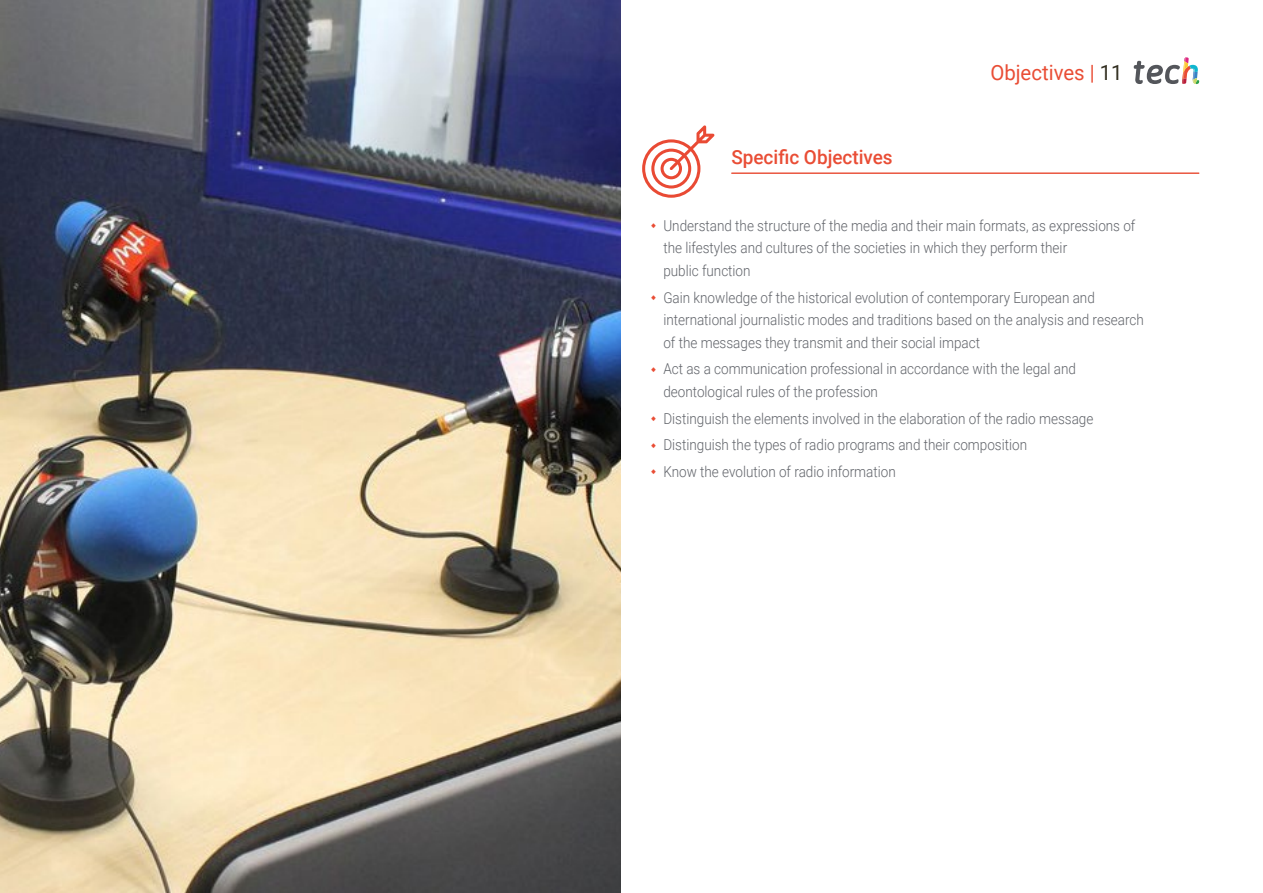
<style>
.page{position:relative;width:1263px;height:893px;background:#fff}
.page>*{position:absolute;margin:0;border:0;box-sizing:border-box;transform-origin:0 0}
.t1{font:21px "Roboto";color:#e94d35}
.t2{font:500 19.5px "Roboto";color:#e94d35}
.t3{font:300 15px/22.5px "Roboto";color:#61646a;scale:.9 1}
.s1{color:#312e20}
</style>
<div class="page">
<svg style="left:642px;top:125px;width:72px;height:73px"></svg>
<hr style="left:731px;top:173px;width:468px;height:1px;background:#e94d35">
<svg style="left:1134px;top:57px;width:65px;height:27px"></svg>
<img style="left:0;top:0;width:621px;height:893px">
<h2 class="t2" style="left:731px;top:144px;width:163px">Specific Objectives</h2>
<h1 class="t1" style="left:990px;top:57px;width:134px">Objectives | <span class="s1">11</span></h1>
<p class="t3" style="left:663px;top:214px;width:526px">Understand the structure of the media and their main formats, as expressions of the lifestyles and cultures of the societies in which they perform their<br>public function</p>
<p class="t3" style="left:663px;top:285px;width:535px">Gain knowledge of the historical evolution of contemporary European and international journalistic modes and traditions based on the analysis and research of the messages they transmit and their social impact</p>
<p class="t3" style="left:663px;top:357px;width:460px">Act as a communication professional in accordance with the legal and deontological rules of the profession</p>
<p class="t3" style="left:663px;top:404px;width:479px;line-height:26.7px">Distinguish the elements involved in the elaboration of the radio message<br>Distinguish the types of radio programs and their composition<br>Know the evolution of radio information</p>
</div>
